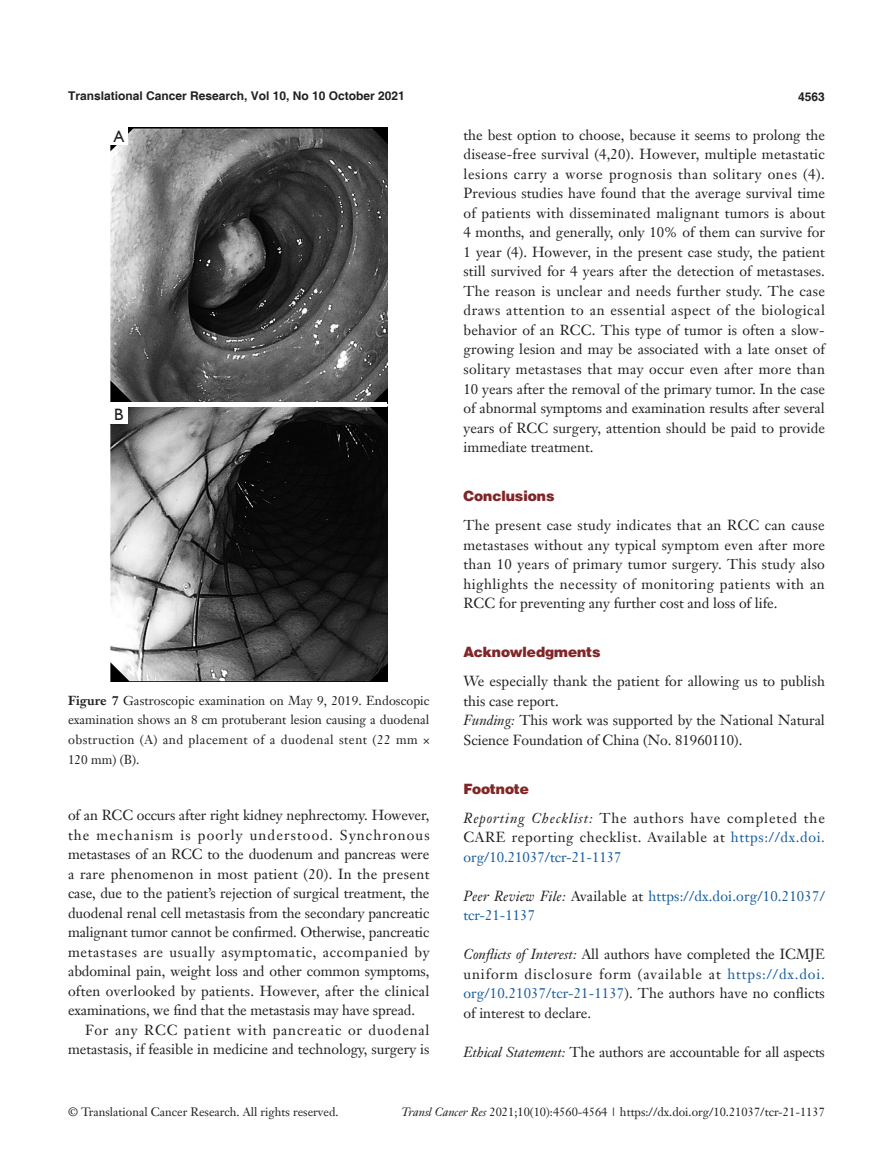
<style>
.page{position:relative;width:893px;height:1170px;background:#fff}
.page>*{position:absolute;margin:0;border:0;box-sizing:border-box;transform-origin:0 0}
.t1{font:16.5px "Humanist 521 BT";color:#231f20}
.t2{font:14.25px/19.5px "Janson Text LT";color:#231f20;text-align:justify}
.t3{font:14.25px/19.5px "Janson Text LT";letter-spacing:.01em;color:#175d9e}
.一级标题-6_5{font:900 14.25px "Helvetica";color:#812627}
.t4{font:12.75px/19.5px "Janson Text LT";letter-spacing:.035em;color:#231f20;text-align:justify}
.t5{font:12px "Janson Text LT";color:#231f20}
.t6{font:700 12px "Helvetica";color:#231f20}
.s1{font-weight:700}
.s2{font-style:italic}
.s3{color:#175d9e}
.s4{font-style:italic;color:#231f20}
.s5{color:#231f20}
</style>
<div class="page">
<img style="left:111px;top:128px;width:276px;height:553px">
<hr style="left:111px;top:402px;width:276px;height:4px;background:#fff">
<div style="left:111px;top:128px;width:17px;height:17px;background:#fff"></div>
<div style="left:111px;top:406px;width:17px;height:17px;background:#fff"></div>
<p class="t6" style="left:68px;top:88px;width:338px">Translational Cancer Research, Vol 10, No 10 October 2021</p>
<p class="t6" style="left:798px;top:89px;width:28px">4563</p>
<p class="t1" style="left:114px;top:126px;width:12px">A</p>
<p class="t1" style="left:114px;top:404px;width:11px">B</p>
<p class="t4" style="left:68px;top:690px;width:363px"><span class="s1">Figure 7</span> Gastroscopic examination on May 9, 2019. Endoscopic examination shows an 8 cm protuberant lesion causing a duodenal obstruction (A) and placement of a duodenal stent (22 mm × 120 mm) (B).</p>
<p class="t2" style="left:68px;top:805px;width:363px">of an RCC occurs after right kidney nephrectomy. However, the mechanism is poorly understood. Synchronous metastases of an RCC to the duodenum and pancreas were a rare phenomenon in most patient (20). In the present case, due to the patient’s rejection of surgical treatment, the duodenal renal cell metastasis from the secondary pancreatic malignant tumor cannot be confirmed. Otherwise, pancreatic metastases are usually asymptomatic, accompanied by abdominal pain, weight loss and other common symptoms, often overlooked by patients. However, after the clinical examinations, we find that the metastasis may have spread.</p>
<p class="t2" style="left:68px;top:1019px;width:363px;text-align:right">For any RCC patient with pancreatic or duodenal metastasis, if feasible in medicine and technology, surgery is</p>
<p class="t2" style="left:463px;top:125px;width:363px">the best option to choose, because it seems to prolong the disease-free survival (4,20). However, multiple metastatic lesions carry a worse prognosis than solitary ones (4).<br>Previous studies have found that the average survival time of patients with disseminated malignant tumors is about 4 months, and generally, only 10% of them can survive for 1 year (4). However, in the present case study, the patient still survived for 4 years after the detection of metastases.<br>The reason is unclear and needs further study. The case draws attention to an essential aspect of the biological behavior of an RCC. This type of tumor is often a slow&shy;growing lesion and may be associated with a late onset of solitary metastases that may occur even after more than 10 years after the removal of the primary tumor. In the case of abnormal symptoms and examination results after several years of RCC surgery, attention should be paid to provide immediate treatment.</p>
<p class="一级标题-6_5" style="left:463px;top:486px;width:92px">Conclusions</p>
<p class="t2" style="left:463px;top:515px;width:363px">The present case study indicates that an RCC can cause metastases without any typical symptom even after more than 10 years of primary tumor surgery. This study also highlights the necessity of monitoring patients with an RCC for preventing any further cost and loss of life.</p>
<p class="一级标题-6_5" style="left:463px;top:642px;width:139px">Acknowledgments</p>
<p class="t2" style="left:463px;top:671px;width:363px">We especially thank the patient for allowing us to publish this case report.</p>
<p class="t2" style="left:463px;top:710px;width:363px"><span class="s2">Funding:</span> This work was supported by the National Natural<br>Science Foundation of China (No. 81960110).</p>
<p class="一级标题-6_5" style="left:463px;top:779px;width:67px">Footnote</p>
<p class="t2" style="left:463px;top:807px;width:363px"><span class="s2">Reporting Checklist:</span> The authors have completed the CARE reporting checklist. Available at <span class="s3">https://dx.doi. org/10.21037/tcr-21-1137</span></p>
<p class="t3" style="left:463px;top:885px;width:363px"><span class="s4">Peer Review File:</span> <span class="s5">Available at</span> https://dx.doi.org/10.21037/ tcr-21-1137</p>
<p class="t2" style="left:463px;top:944px;width:363px"><span class="s2">Conflicts of Interest:</span> All authors have completed the ICMJE uniform disclosure form (available at <span class="s3">https://dx.doi. org/10.21037/tcr-21-1137</span>). The authors have no conflicts of interest to declare.</p>
<p class="t2" style="left:463px;top:1041px;width:363px"><span class="s2">Ethical Statement:</span> The authors are accountable for all aspects</p>
<p class="t5" style="left:68px;top:1104px;width:272px">© Translational Cancer Research. All rights reserved.</p>
<p class="t5" style="left:402px;top:1104px;width:425px"><span class="s2">Transl Cancer Res</span> 2021;10(10):4560-4564 | https://dx.doi.org/10.21037/tcr-21-1137</p>
</div>
